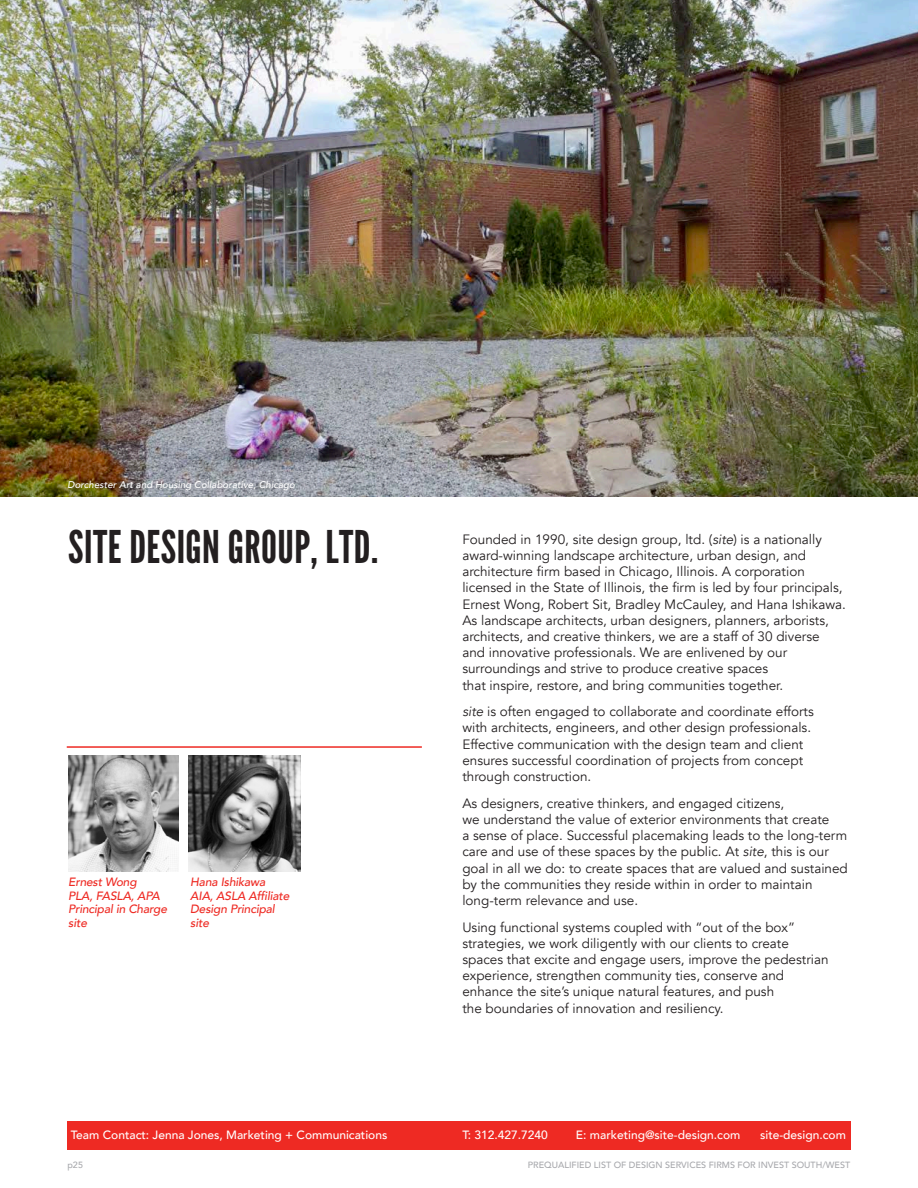
<style>
.page{position:relative;width:918px;height:1188px;background:#fff}
.page>*{position:absolute;margin:0;border:0;box-sizing:border-box;transform-origin:0 0}
.t1{font:45px "League Gothic";letter-spacing:.01em;color:#231f20}
.t2{font:13.5px/16.2px "Avenir";color:#231f20}
.t3{font:500 12px "Avenir";color:#fff}
.t4{font:italic 500 12px "Avenir";letter-spacing:-.015em;color:#ee2a23}
.t5{font:italic 500 9.75px "Avenir";color:#fff}
.t6{font:500 9px "Avenir";color:#a8a9ad}
.s1{font-style:italic}
</style>
<div class="page">
<hr style="left:67px;top:746px;width:355px;height:2px;background:#ee2a23">
<div style="left:67px;top:1121px;width:783px;height:29px;background:#ee2a23"></div>
<img style="left:0;top:0;width:918px;height:497px">
<img style="left:189px;top:756px;width:111px;height:115px">
<img style="left:68px;top:756px;width:110px;height:115px">
<p class="t5" style="left:68px;top:479px;width:229px">Dorchester Art and Housing Collaborative, Chicago</p>
<p class="t1" style="left:68px;top:520px;width:311px">SITE DESIGN GROUP, LTD.</p>
<p class="t4" style="left:68px;top:875px;width:70px">Ernest Wong</p>
<p class="t4" style="left:68px;top:888px;width:93px">PLA, FASLA, APA</p>
<p class="t4" style="left:68px;top:902px;width:100px">Principal in Charge</p>
<p class="t4" style="left:68px;top:915px;width:20px">site</p>
<p class="t4" style="left:190px;top:875px;width:77px">Hana Ishikawa</p>
<p class="t4" style="left:190px;top:888px;width:101px">AIA, ASLA Affiliate</p>
<p class="t4" style="left:190px;top:902px;width:86px">Design Principal</p>
<p class="t4" style="left:190px;top:915px;width:20px">site</p>
<p class="t2" style="left:462px;top:531px;width:385px">Founded in 1990, site design group, ltd. (<span class="s1">site</span>) is a nationally award-winning landscape architecture, urban design, and architecture firm based in Chicago, Illinois. A corporation licensed in the State of Illinois, the firm is led by four principals, Ernest Wong, Robert Sit, Bradley McCauley, and Hana Ishikawa.<br>As landscape architects, urban designers, planners, arborists, architects, and creative thinkers, we are a staff of 30 diverse</p>
<p class="t2" style="left:462px;top:645px;width:326px">and innovative professionals. We are enlivened by our surroundings and strive to produce creative spaces</p>
<p class="t2" style="left:462px;top:677px;width:322px">that inspire, restore, and bring communities together.</p>
<p class="t2" style="left:462px;top:704px;width:353px"><span class="s1">site</span> is often engaged to collaborate and coordinate efforts</p>
<p class="t2" style="left:462px;top:720px;width:350px">with architects, engineers, and other design professionals.<br>Effective communication with the design team and client ensures successful coordination of projects from concept through construction.</p>
<p class="t2" style="left:462px;top:795px;width:324px">As designers, creative thinkers, and engaged citizens,</p>
<p class="t2" style="left:462px;top:811px;width:368px">we understand the value of exterior environments that create</p>
<p class="t2" style="left:462px;top:828px;width:387px">a sense of place. Successful placemaking leads to the long-term care and use of these spaces by the public. At <span class="s1">site</span>, this is our goal in all we do: to create spaces that are valued and sustained by the communities they reside within in order to maintain</p>
<p class="t2" style="left:462px;top:892px;width:177px">long-term relevance and use.</p>
<p class="t2" style="left:462px;top:919px;width:368px">Using functional systems coupled with “out of the box” strategies, we work diligently with our clients to create spaces that excite and engage users, improve the pedestrian experience, strengthen community ties, conserve and</p>
<p class="t2" style="left:462px;top:984px;width:313px">enhance the site’s unique natural features, and push</p>
<p class="t2" style="left:462px;top:1000px;width:263px">the boundaries of innovation and resiliency.</p>
<p class="t3" style="left:71px;top:1125px;width:318px">Team Contact: Jenna Jones, Marketing + Communications</p>
<p class="t3" style="left:462px;top:1125px;width:87px">T: 312.427.7240</p>
<p class="t3" style="left:576px;top:1125px;width:166px">E: marketing@site-design.com</p>
<p class="t3" style="left:760px;top:1125px;width:87px">site-design.com</p>
<p class="t6" style="left:68px;top:1157px;width:17px">p25</p>
<p class="t6" style="left:528px;top:1157px;width:324px">PREQUALIFIED LIST OF DESIGN SERVICES FIRMS FOR INVEST SOUTH/WEST</p>
</div>
